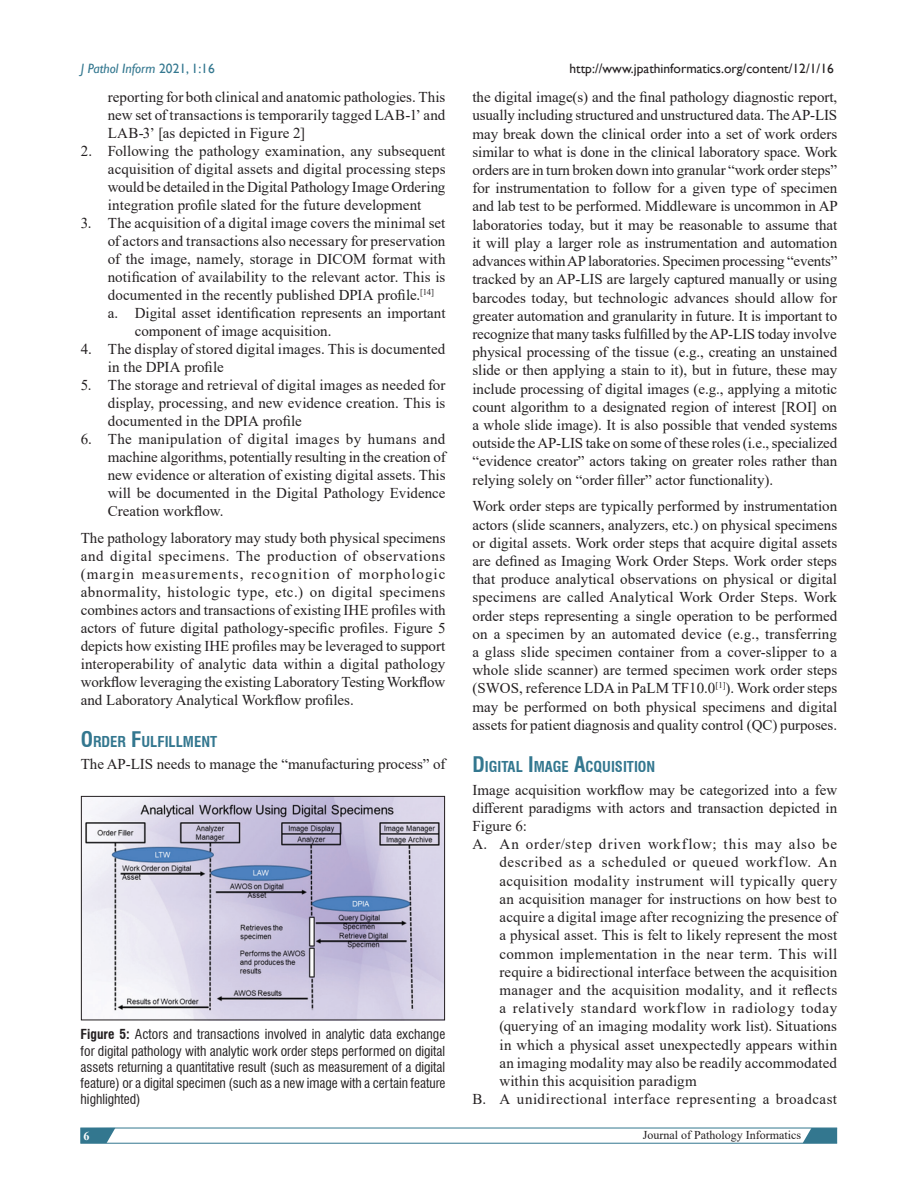
<style>
.page{position:relative;width:918px;height:1188px;background:#fff}
.page>*{position:absolute;margin:0;border:0;box-sizing:border-box;transform-origin:0 0}
.TX{font:15px/18.1px "Times New Roman";color:#231f20;text-align:justify}
.L{font:15px/18.1px "Times New Roman";letter-spacing:.005em;color:#231f20;text-align:justify}
.LL{font:15px/18px "Times New Roman";color:#231f20;text-align:justify}
.L1{font:15px/18px "Times New Roman";color:#231f20}
.L-2{font:15px "Times New Roman";letter-spacing:.03em;color:#231f20}
.t1{font:700 condensed 14.7px "Swiss 721 BT";color:#33778f}
.FGC{font:condensed 13.5px/16.2px "Swiss 721 BT";color:#231f20;text-align:justify}
.t2{font:13.5px "Gill Sans";color:#231f20}
.t3{font:italic 13.5px "Gill Sans";color:#33778f}
.t4{font:12px "Times New Roman";color:#231f20}
.t5{font:700 12px "Times New Roman";color:#fff}
.s1{font-style:normal}
.s2{font-size:21px}
.s3{font-weight:700}
</style>
<div class="page">
<svg style="left:80px;top:1128px;width:758px;height:16px"></svg>
<img style="left:83px;top:798px;width:360px;height:220px">
<div style="left:81px;top:796px;width:364px;height:224px;border:1px solid #231f20"></div>
<p class="t3" style="left:81px;top:61px;width:135px">J Pathol Inform <span class="s1">2021, 1:16</span></p>
<p class="t2" style="left:570px;top:61px;width:266px">http://www.jpathinformatics.org/content/12/1/16</p>
<p class="L" style="left:108px;top:88px;width:339px">reporting for both clinical and anatomic pathologies. This new set of transactions is temporarily tagged LAB‑1’ and LAB‑3’ [as depicted in Figure 2]</p>
<p class="L" style="left:108px;top:142px;width:339px;text-indent:-27px">2. Following the pathology examination, any subsequent acquisition of digital assets and digital processing steps would be detailed in the Digital Pathology Image Ordering integration profile slated for the future development</p>
<p class="L" style="left:108px;top:214px;width:339px;text-indent:-27px">3. The acquisition of a digital image covers the minimal set of actors and transactions also necessary for preservation of the image, namely, storage in DICOM format with notification of availability to the relevant actor. This is documented in the recently published DPIA profile.<sup>[14]</sup></p>
<p class="L1" style="left:135px;top:304px;width:312px;text-indent:-27px">a. Digital asset identification represents an important component of image acquisition.</p>
<p class="L" style="left:108px;top:340px;width:339px;text-indent:-27px">4. The display of stored digital images. This is documented in the DPIA profile</p>
<p class="L" style="left:108px;top:376px;width:339px;text-indent:-27px">5. The storage and retrieval of digital images as needed for display, processing, and new evidence creation. This is documented in the DPIA profile</p>
<p class="LL" style="left:108px;top:430px;width:339px;text-indent:-27px">6. The manipulation of digital images by humans and machine algorithms, potentially resulting in the creation of new evidence or alteration of existing digital assets. This will be documented in the Digital Pathology Evidence Creation workflow.</p>
<p class="TX" style="left:81px;top:528px;width:366px">The pathology laboratory may study both physical specimens and digital specimens. The production of observations (margin measurements, recognition of morphologic abnormality, histologic type, etc.) on digital specimens combines actors and transactions of existing IHE profiles with actors of future digital pathology‑specific profiles. Figure 5 depicts how existing IHE profiles may be leveraged to support interoperability of analytic data within a digital pathology workflow leveraging the existing Laboratory Testing Workflow and Laboratory Analytical Workflow profiles.</p>
<h1 class="t1" style="left:81px;top:733px;width:138px"><span class="s2">O</span>RDER <span class="s2">F</span>ULFILLMENT</h1>
<p class="TX" style="left:81px;top:755px;width:366px">The AP‑LIS needs to manage the “manufacturing process” of</p>
<p class="FGC" style="left:81px;top:1026px;width:366px"><span class="s3">Figure 5:</span> Actors and transactions involved in analytic data exchange for digital pathology with analytic work order steps performed on digital assets returning a quantitative result (such as measurement of a digital feature) or a digital specimen (such as a new image with a certain feature highlighted)</p>
<p class="TX" style="left:472px;top:88px;width:367px">the digital image(s) and the final pathology diagnostic report, usually including structured and unstructured data. The AP‑LIS may break down the clinical order into a set of work orders similar to what is done in the clinical laboratory space. Work orders are in turn broken down into granular “work order steps” for instrumentation to follow for a given type of specimen and lab test to be performed. Middleware is uncommon in AP laboratories today, but it may be reasonable to assume that it will play a larger role as instrumentation and automation advances within AP laboratories. Specimen processing “events” tracked by an AP‑LIS are largely captured manually or using barcodes today, but technologic advances should allow for greater automation and granularity in future. It is important to recognize that many tasks fulfilled by the AP‑LIS today involve physical processing of the tissue (e.g., creating an unstained slide or then applying a stain to it), but in future, these may include processing of digital images (e.g., applying a mitotic count algorithm to a designated region of interest [ROI] on a whole slide image). It is also possible that vended systems outside the AP‑LIS take on some of these roles (i.e., specialized “evidence creator” actors taking on greater roles rather than relying solely on “order filler” actor functionality).</p>
<p class="TX" style="left:472px;top:497px;width:366px">Work order steps are typically performed by instrumentation actors (slide scanners, analyzers, etc.) on physical specimens or digital assets. Work order steps that acquire digital assets are defined as Imaging Work Order Steps. Work order steps that produce analytical observations on physical or digital specimens are called Analytical Work Order Steps. Work order steps representing a single operation to be performed on a specimen by an automated device (e.g., transferring a glass slide specimen container from a cover‑slipper to a whole slide scanner) are termed specimen work order steps (SWOS, reference LDA in PaLM TF10.0<sup>[1]</sup>). Work order steps may be performed on both physical specimens and digital assets for patient diagnosis and quality control (QC) purposes.</p>
<h1 class="t1" style="left:472px;top:758px;width:184px"><span class="s2">D</span>IGITAL <span class="s2">I</span>MAGE <span class="s2">A</span>CQUISITION</h1>
<p class="TX" style="left:472px;top:780px;width:366px">Image acquisition workflow may be categorized into a few different paradigms with actors and transaction depicted in Figure 6:</p>
<p class="L" style="left:500px;top:835px;width:339px;text-indent:-27px">A. An order/step driven workflow; this may also be described as a scheduled or queued workflow. An acquisition modality instrument will typically query an acquisition manager for instructions on how best to acquire a digital image after recognizing the presence of a physical asset. This is felt to likely represent the most common implementation in the near term. This will require a bidirectional interface between the acquisition manager and the acquisition modality, and it reflects a relatively standard workflow in radiology today (querying of an imaging modality work list). Situations in which a physical asset unexpectedly appears within an imaging modality may also be readily accommodated within this acquisition paradigm</p>
<p class="L-2" style="left:472px;top:1089px;width:366px">B. A unidirectional interface representing a broadcast</p>
<p class="t5" style="left:84px;top:1127px;width:7px">6</p>
<p class="t4" style="left:643px;top:1127px;width:160px">Journal of Pathology Informatics</p>
</div>
